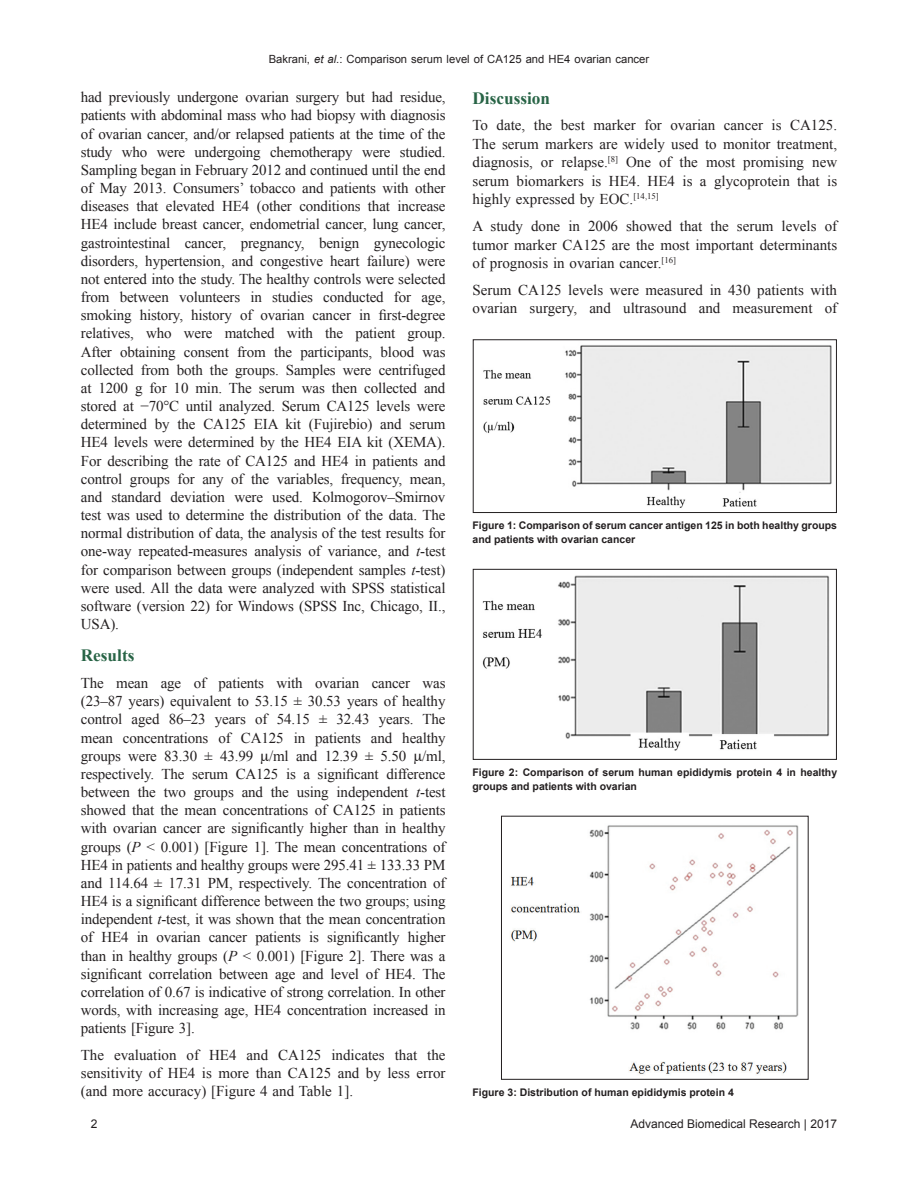
<style>
.page{position:relative;width:918px;height:1188px;background:#fff}
.page>*{position:absolute;margin:0;border:0;box-sizing:border-box;transform-origin:0 0}
.t1{font:700 17.25px "Times New Roman";color:#286446}
.TX{font:15px/18.1px "Times New Roman";color:#231f20;text-align:justify}
.t2{font:12px "Arial";color:#231f20}
.t3{font:11.25px "Arial";color:#231f20}
.FGC{font:700 10.5px/13.6px "Arial";color:#231f20}
.s1{font-style:italic}
</style>
<div class="page">
<img style="left:483px;top:345px;width:349px;height:163px">
<div style="left:473px;top:340px;width:364px;height:173px;border:1px solid #231f20"></div>
<img style="left:482px;top:575px;width:348px;height:176px">
<div style="left:473px;top:569px;width:364px;height:191px;border:1px solid #231f20"></div>
<img style="left:510px;top:825px;width:289px;height:249px">
<div style="left:501px;top:816px;width:307px;height:264px;border:1px solid #231f20"></div>
<p class="t3" style="left:269px;top:51px;width:382px">Bakrani, <span class="s1">et al</span>.: Comparison serum level of CA125 and HE4 ovarian cancer</p>
<p class="TX" style="left:81px;top:88px;width:366px">had previously undergone ovarian surgery but had residue, patients with abdominal mass who had biopsy with diagnosis of ovarian cancer, and/or relapsed patients at the time of the study who were undergoing chemotherapy were studied.<br>Sampling began in February 2012 and continued until the end of May 2013. Consumers’ tobacco and patients with other diseases that elevated HE4 (other conditions that increase HE4 include breast cancer, endometrial cancer, lung cancer, gastrointestinal cancer, pregnancy, benign gynecologic disorders, hypertension, and congestive heart failure) were not entered into the study. The healthy controls were selected from between volunteers in studies conducted for age, smoking history, history of ovarian cancer in first‑degree relatives, who were matched with the patient group.<br>After obtaining consent from the participants, blood was collected from both the groups. Samples were centrifuged at 1200 g for 10 min. The serum was then collected and stored at −70°C until analyzed. Serum CA125 levels were determined by the CA125 EIA kit (Fujirebio) and serum HE4 levels were determined by the HE4 EIA kit (XEMA).<br>For describing the rate of CA125 and HE4 in patients and control groups for any of the variables, frequency, mean, and standard deviation were used. Kolmogorov–Smirnov test was used to determine the distribution of the data. The normal distribution of data, the analysis of the test results for one‑way repeated‑measures analysis of variance, and <span class="s1">t</span>‑test for comparison between groups (independent samples <span class="s1">t</span>‑test) were used. All the data were analyzed with SPSS statistical software (version 22) for Windows (SPSS Inc, Chicago, II., USA).</p>
<h1 class="t1" style="left:81px;top:643px;width:55px">Results</h1>
<p class="TX" style="left:81px;top:673px;width:366px">The mean age of patients with ovarian cancer was (23–87 years) equivalent to 53.15 ± 30.53 years of healthy control aged 86–23 years of 54.15 ± 32.43 years. The mean concentrations of CA125 in patients and healthy groups were 83.30 ± 43.99 /ml and 12.39 ± 5.50 /ml, respectively. The serum CA125 is a significant difference between the two groups and the using independent <span class="s1">t</span>‑test showed that the mean concentrations of CA125 in patients with ovarian cancer are significantly higher than in healthy groups (<span class="s1">P</span> &lt; 0.001) [Figure 1]. The mean concentrations of HE4 in patients and healthy groups were 295.41 ± 133.33 PM and 114.64 ± 17.31 PM, respectively. The concentration of HE4 is a significant difference between the two groups; using independent <span class="s1">t</span>‑test, it was shown that the mean concentration of HE4 in ovarian cancer patients is significantly higher than in healthy groups (<span class="s1">P</span> &lt; 0.001) [Figure 2]. There was a significant correlation between age and level of HE4. The correlation of 0.67 is indicative of strong correlation. In other words, with increasing age, HE4 concentration increased in patients [Figure 3].</p>
<p class="TX" style="left:81px;top:1045px;width:366px">The evaluation of HE4 and CA125 indicates that the sensitivity of HE4 is more than CA125 and by less error (and more accuracy) [Figure 4 and Table 1].</p>
<h1 class="t1" style="left:472px;top:85px;width:79px">Discussion</h1>
<p class="TX" style="left:472px;top:116px;width:366px">To date, the best marker for ovarian cancer is CA125.<br>The serum markers are widely used to monitor treatment, diagnosis, or relapse.<sup>[8]</sup> One of the most promising new serum biomarkers is HE4. HE4 is a glycoprotein that is highly expressed by EOC.<sup>[14,15]</sup></p>
<p class="TX" style="left:472px;top:216px;width:366px">A study done in 2006 showed that the serum levels of tumor marker CA125 are the most important determinants of prognosis in ovarian cancer.<sup>[16]</sup></p>
<p class="TX" style="left:472px;top:280px;width:366px">Serum CA125 levels were measured in 430 patients with ovarian surgery, and ultrasound and measurement of</p>
<p class="FGC" style="left:472px;top:519px;width:366px">Figure 1: Comparison of serum cancer antigen 125 in both healthy groups and patients with ovarian cancer</p>
<p class="FGC" style="left:472px;top:766px;width:366px">Figure 2: Comparison of serum human epididymis protein 4 in healthy groups and patients with ovarian</p>
<p class="FGC" style="left:472px;top:1086px;width:263px">Figure 3: Distribution of human epididymis protein 4</p>
<p class="t2" style="left:91px;top:1116px;width:8px">2</p>
<p class="t2" style="left:631px;top:1116px;width:208px">Advanced Biomedical Research | 2017</p>
</div>
